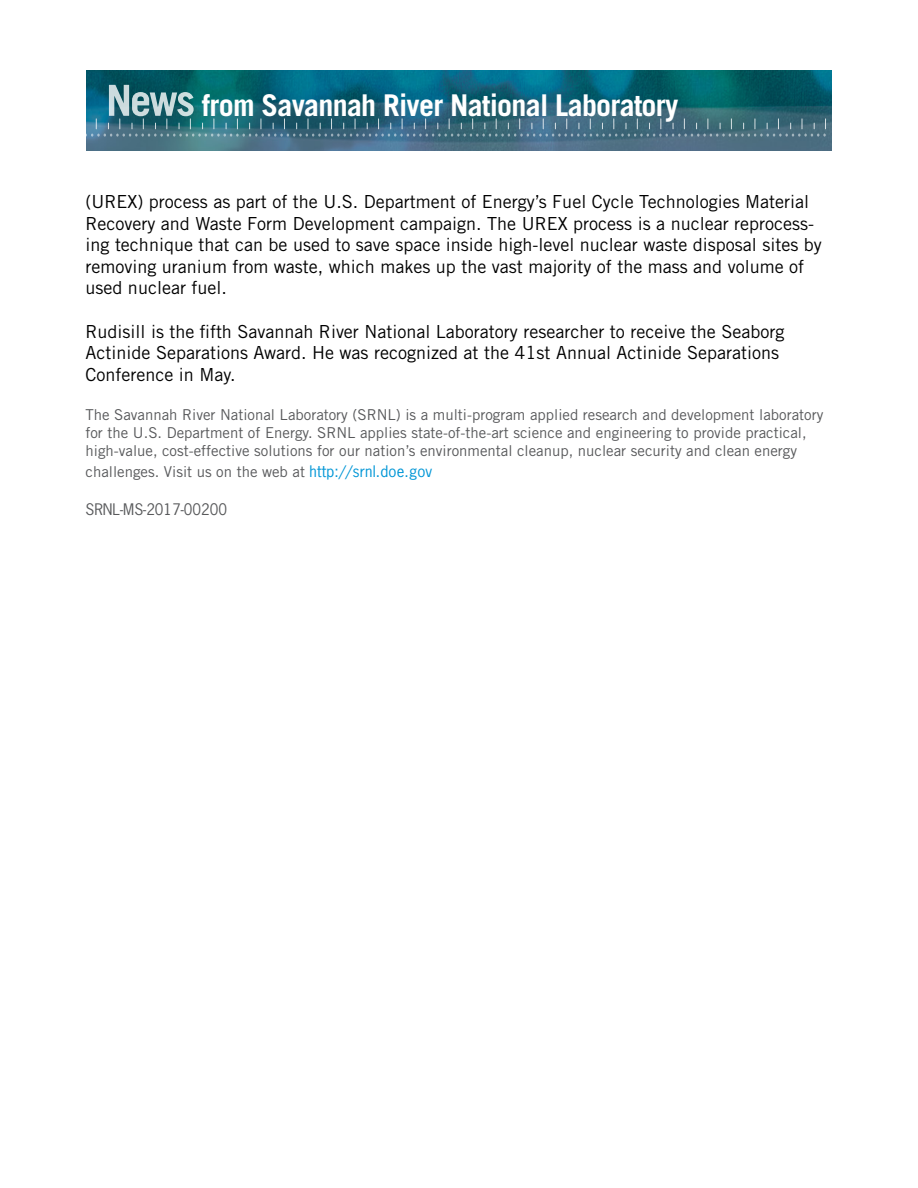
<style>
.page{position:relative;width:918px;height:1188px;background:#fff}
.page>*{position:absolute;margin:0;border:0;box-sizing:border-box;transform-origin:0 0}
.t1{font:700 30px "Trade Gothic LT Std";letter-spacing:-.025em;color:#fff}
.t2{font:18px/21.6px "Trade Gothic LT Std";color:#000}
.t3{font:15px/18px "Trade Gothic LT Std";color:#58595b}
.t4{font:15px "News Gothic Std";color:#58595b}
.s1{font-family:"News Gothic Std";color:#0096d6}
</style>
<div class="page">
<img style="left:87px;top:70px;width:744px;height:81px">
<svg style="left:86px;top:85px;width:740px;height:52px;background:#296a7c"></svg>
<h1 class="t1" style="left:202px;top:86px;width:478px">from Savannah River National Laboratory</h1>
<p class="t2" style="left:86px;top:191px;width:738px">(UREX) process as part of the U.S. Department of Energy’s Fuel Cycle Technologies Material Recovery and Waste Form Development campaign. The UREX process is a nuclear reprocess&shy;ing technique that can be used to save space inside high-level nuclear waste disposal sites by removing uranium from waste, which makes up the vast majority of the mass and volume of used nuclear fuel.</p>
<p class="t2" style="left:86px;top:320px;width:700px">Rudisill is the fifth Savannah River National Laboratory researcher to receive the Seaborg<br>Actinide Separations Award. He was recognized at the 41st Annual Actinide Separations<br>Conference in May.</p>
<p class="t3" style="left:86px;top:406px;width:739px">The Savannah River National Laboratory (SRNL) is a multi-program applied research and development laboratory for the U.S. Department of Energy. SRNL applies state-of-the-art science and engineering to provide practical, high-value, cost-effective solutions for our nation’s environmental cleanup, nuclear security and clean energy</p>
<p class="t3" style="left:86px;top:462px;width:348px">challenges. Visit us on the web at <span class="s1">http://srnl.doe.gov</span></p>
<p class="t4" style="left:86px;top:500px;width:143px">SRNL-MS-2017-00200</p>
</div>
